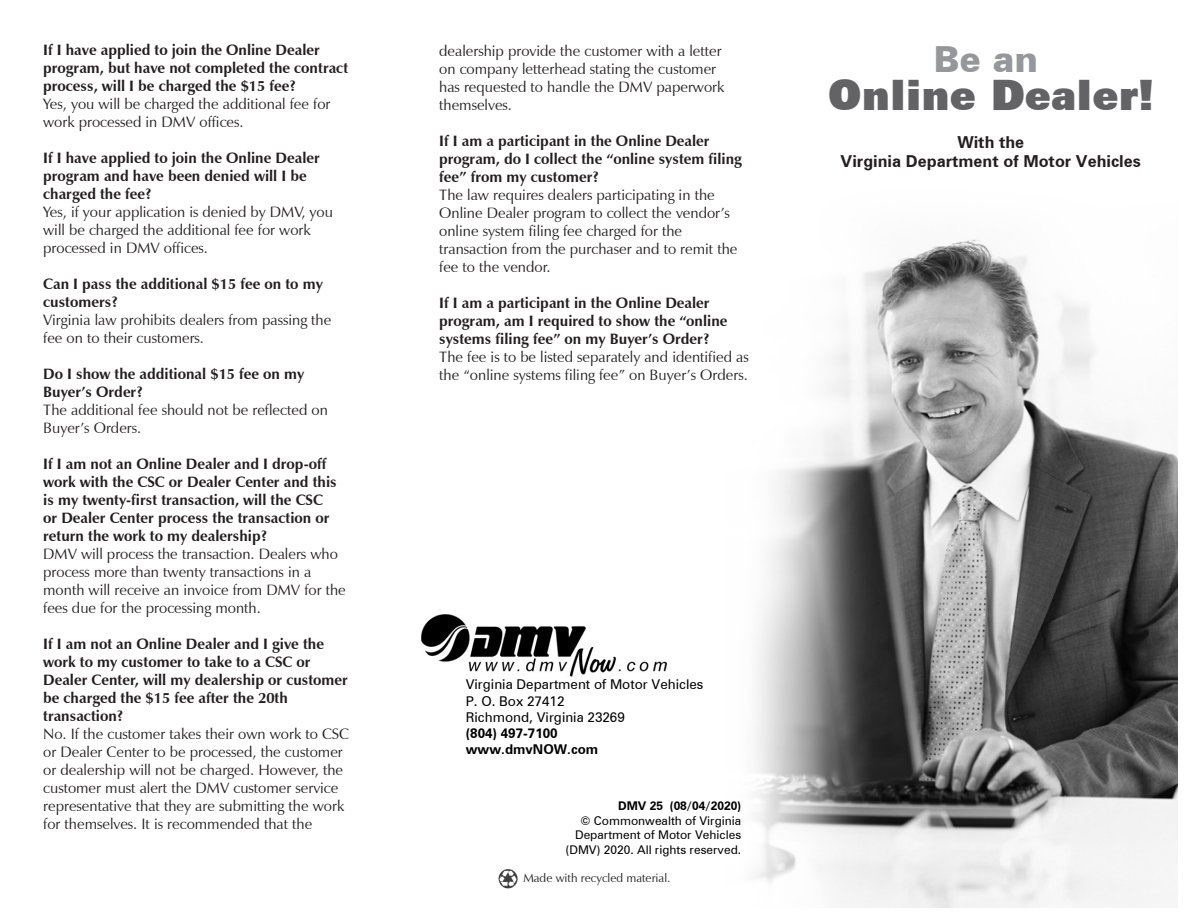
<style>
.page{position:relative;width:1188px;height:918px;background:#fff}
.page>*{position:absolute;margin:0;border:0;box-sizing:border-box;transform-origin:0 0}
.t1{font:900 42px "Zurich BT";color:#636366}
.t2{font:900 36px "Zurich BT";color:#95979a}
.t3{font:700 16.5px "Zurich BT";color:#231f20}
.Body_text{font:15px/18px "Zapf Humanist 601 BT";color:#231f20}
.Body_text-2{font:700 15px/18px "Zapf Humanist 601 BT";color:#231f20}
.heading_5{font:13.5px/16.2px "Zurich BT";color:#000}
.t4{font:700 13.5px "Zurich BT";color:#000}
.t5{font:12px/14.4px "Zurich BT";color:#000;text-align:right}
.Table_of_Contents_Ta{font:12px "Zapf Humanist 601 BT";color:#231f20}
.s1{font-weight:700}
</style>
<div class="page">
<img style="left:421px;top:239px;width:757px;height:669px">
<img style="left:497px;top:869px;width:22px;height:20px">
<p class="Body_text-2" style="left:43px;top:41px;width:306px">If I have applied to join the Online Dealer program, but have not completed the contract process, will I be charged the $15 fee?</p>
<p class="Body_text" style="left:43px;top:95px;width:289px">Yes, you will be charged the additional fee for work processed in DMV offices.</p>
<p class="Body_text-2" style="left:43px;top:149px;width:278px">If I have applied to join the Online Dealer program and have been denied will I be charged the fee?</p>
<p class="Body_text" style="left:43px;top:203px;width:291px">Yes, if your application is denied by DMV, you will be charged the additional fee for work processed in DMV offices.</p>
<p class="Body_text-2" style="left:43px;top:275px;width:281px">Can I pass the additional $15 fee on to my customers?</p>
<p class="Body_text" style="left:43px;top:311px;width:290px">Virginia law prohibits dealers from passing the fee on to their customers.</p>
<p class="Body_text-2" style="left:43px;top:365px;width:263px">Do I show the additional $15 fee on my<br>Buyer’s Order?</p>
<p class="Body_text" style="left:43px;top:401px;width:286px">The additional fee should not be reflected on<br>Buyer’s Orders.</p>
<p class="Body_text-2" style="left:43px;top:455px;width:295px">If I am not an Online Dealer and I drop-off work with the CSC or Dealer Center and this is my twenty-first transaction, will the CSC or Dealer Center process the transaction or return the work to my dealership?</p>
<p class="Body_text" style="left:43px;top:545px;width:304px">DMV will process the transaction. Dealers who process more than twenty transactions in a month will receive an invoice from DMV for the fees due for the processing month.</p>
<p class="Body_text-2" style="left:43px;top:635px;width:306px">If I am not an Online Dealer and I give the work to my customer to take to a CSC or Dealer Center, will my dealership or customer be charged the $15 fee after the 20th transaction?</p>
<p class="Body_text" style="left:43px;top:725px;width:307px">No. If the customer takes their own work to CSC or Dealer Center to be processed, the customer or dealership will not be charged. However, the customer must alert the DMV customer service representative that they are submitting the work for themselves. It is recommended that the</p>
<p class="Body_text" style="left:439px;top:42px;width:287px">dealership provide the customer with a letter on company letterhead stating the customer has requested to handle the DMV paperwork themselves.</p>
<p class="Body_text-2" style="left:439px;top:132px;width:304px">If I am a participant in the Online Dealer program, do I collect the “online system filing fee” from my customer?</p>
<p class="Body_text" style="left:439px;top:186px;width:300px">The law requires dealers participating in the Online Dealer program to collect the vendor’s online system filing fee charged for the transaction from the purchaser and to remit the fee to the vendor.</p>
<p class="Body_text-2" style="left:439px;top:294px;width:290px">If I am a participant in the Online Dealer program, am I required to show the “online systems filing fee” on my Buyer’s Order?</p>
<p class="Body_text" style="left:439px;top:348px;width:311px">The fee is to be listed separately and identified as the “online systems filing fee” on Buyer’s Orders.</p>
<p class="t2" style="left:934px;top:37px;width:106px">Be an</p>
<p class="t1" style="left:828px;top:70px;width:327px">Online Dealer!</p>
<p class="t3" style="left:957px;top:132px;width:68px">With the</p>
<p class="t3" style="left:841px;top:151px;width:302px">Virginia Department of Motor Vehicles</p>
<p class="heading_5" style="left:466px;top:676px;width:239px">Virginia Department of Motor Vehicles<br>P. O. Box 27412</p>
<p class="heading_5" style="left:466px;top:709px;width:161px">Richmond, Virginia 23269</p>
<p class="t4" style="left:466px;top:725px;width:94px">(804) 497-7100</p>
<p class="t4" style="left:466px;top:741px;width:134px">www.dmvNOW.com</p>
<p class="t5" style="left:581px;top:799px;width:162px"><span class="s1">DMV 25 (08/04/2020)<br></span>© Commonwealth of Virginia</p>
<p class="t5" style="left:566px;top:828px;width:177px">Department of Motor Vehicles (DMV) 2020. All rights reserved.</p>
<p class="Table_of_Contents_Ta" style="left:523px;top:870px;width:149px">Made with recycled material.</p>
</div>
